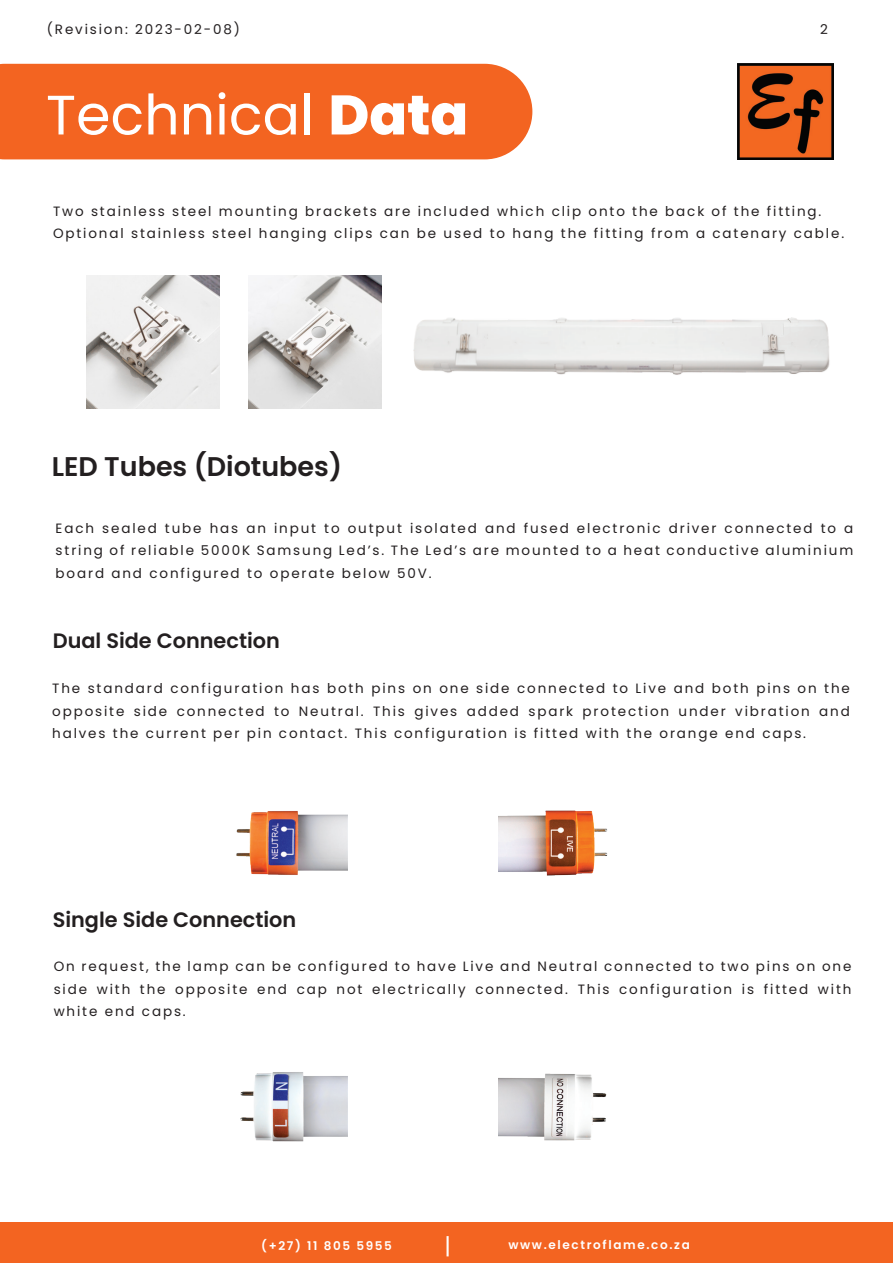
<style>
.page{position:relative;width:893px;height:1263px;background:#fff}
.page>*{position:absolute;margin:0;border:0;box-sizing:border-box;transform-origin:0 0}
.t1{font:55.5px "Poppins";color:#fff}
.t2{font:600 27px "Poppins";color:#231f20}
.t3{font:22.5px "Poppins";color:#fff}
.t4{font:600 20.85px "Poppins";color:#231f20}
.t5{font:13.5px/22.5px "Poppins";letter-spacing:.14em;color:#231f20;text-align:justify}
.t6{font:600 12px "Poppins";letter-spacing:.14em;color:#fff}
.s1{font-weight:800}
</style>
<div class="page">
<div style="left:0;top:64px;width:532px;height:95px;background:#f36421"></div>
<div style="left:0;top:1222px;width:893px;height:41px;background:#f36421"></div>
<img style="left:737px;top:64px;width:97px;height:95px">
<img style="left:86px;top:276px;width:133px;height:133px">
<img style="left:249px;top:276px;width:133px;height:133px">
<img style="left:413px;top:317px;width:417px;height:58px">
<img style="left:499px;top:810px;width:109px;height:66px">
<img style="left:236px;top:811px;width:112px;height:64px">
<img style="left:499px;top:1073px;width:108px;height:68px">
<img style="left:240px;top:1072px;width:108px;height:70px">
<p class="t5" style="left:47px;top:18px;width:195px">(Revision: 2023-02-08)</p>
<p class="t5" style="left:820px;top:18px;width:9px">2</p>
<h1 class="t1" style="left:46px;top:83px;width:424px">Technical <span class="s1">Data</span></h1>
<p class="t5" style="left:53px;top:200px;width:793px">Two stainless steel mounting brackets are included which clip onto the back of the fitting.<br>Optional stainless steel hanging clips can be used to hang the fitting from a catenary cable.</p>
<h2 class="t2" style="left:52px;top:451px;width:292px">LED Tubes (Diotubes)</h2>
<p class="t5" style="left:56px;top:517px;width:799px">Each sealed tube has an input to output isolated and fused electronic driver connected to a string of reliable 5000K Samsung Led’s. The Led’s are mounted to a heat conductive aluminium board and configured to operate below 50V.</p>
<h3 class="t4" style="left:53px;top:629px;width:229px">Dual Side Connection</h3>
<p class="t5" style="left:52px;top:677px;width:799px">The standard configuration has both pins on one side connected to Live and both pins on the opposite side connected to Neutral. This gives added spark protection under vibration and halves the current per pin contact. This configuration is fitted with the orange end caps.</p>
<h3 class="t4" style="left:53px;top:907px;width:245px">Single Side Connection</h3>
<p class="t5" style="left:54px;top:955px;width:799px">On request, the lamp can be configured to have Live and Neutral connected to two pins on one side with the opposite end cap not electrically connected. This configuration is fitted with white end caps.</p>
<h3 class="t3" style="left:445px;top:1233px;width:8px">|</h3>
<p class="t6" style="left:261px;top:1238px;width:132px">(+27) 11 805 5955</p>
<p class="t6" style="left:508px;top:1237px;width:183px">www.electroflame.co.za</p>
</div>
